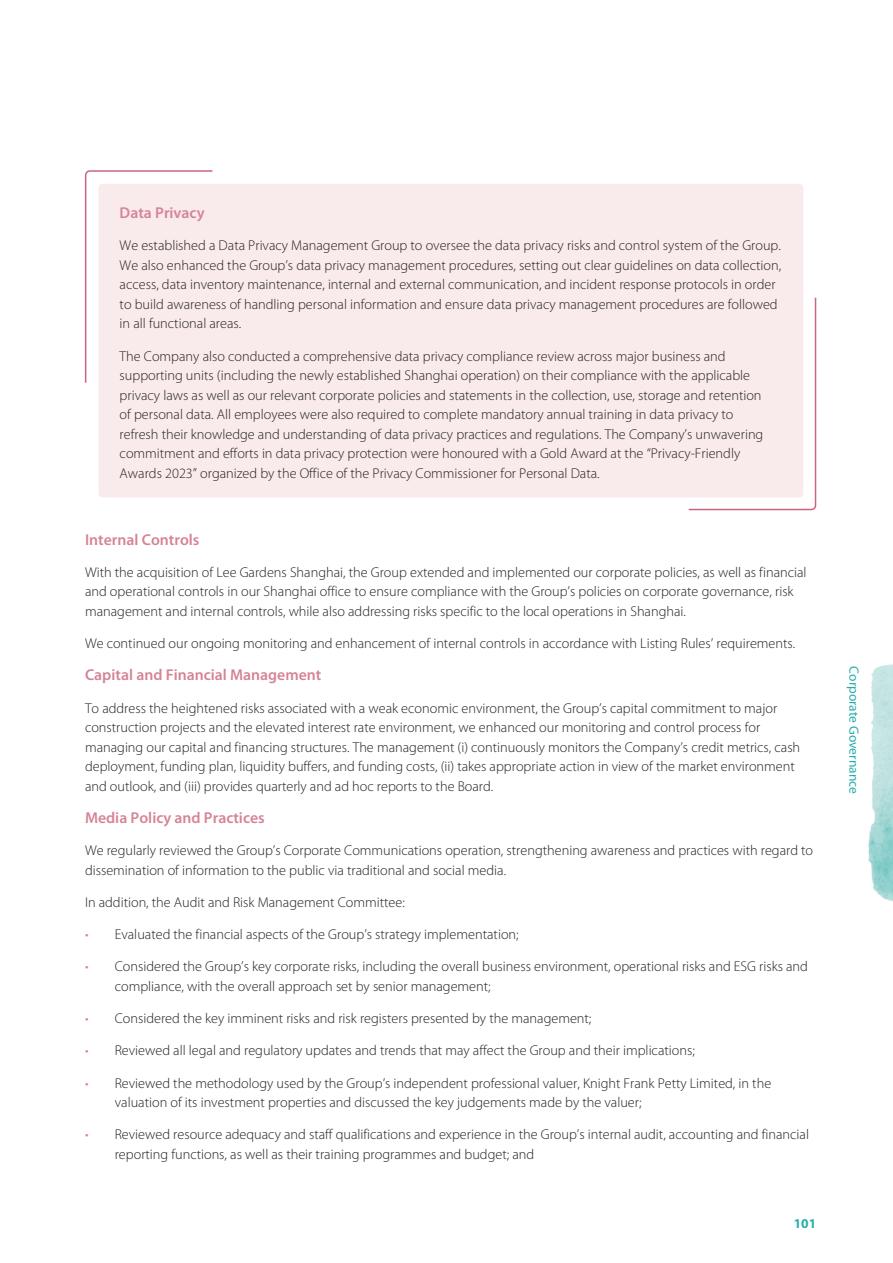
<style>
.page{position:relative;width:893px;height:1263px;background:#fff}
.page>*{position:absolute;margin:0;border:0;box-sizing:border-box;transform-origin:0 0}
.t1{font:600 15.75px "Myriad Pro";color:#d58496}
.t2{font:300 14.25px/19.5px "Myriad Pro";color:#231f20}
.t3{font:13.5px "Myriad Pro";color:#27aeaa}
.t4{font:700 13.5px "Myriad Pro";color:#27aeaa}
.s1{color:#d58496}
</style>
<div class="page">
<img style="left:868px;top:664px;width:25px;height:238px">
<div style="left:98px;top:184px;width:705px;height:314px;background:#f9ebec;border-radius:4px"></div>
<svg style="left:84px;top:170px;width:129px;height:213px"></svg>
<svg style="left:688px;top:297px;width:129px;height:214px"></svg>
<p class="t1" style="left:120px;top:207px;width:86px">Data Privacy</p>
<p class="t2" style="left:120px;top:237px;width:663px">We established a Data Privacy Management Group to oversee the data privacy risks and control system of the Group.<br>We also enhanced the Group’s data privacy management procedures, setting out clear guidelines on data collection, access, data inventory maintenance, internal and external communication, and incident response protocols in order to build awareness of handling personal information and ensure data privacy management procedures are followed in all functional areas.</p>
<p class="t2" style="left:120px;top:347px;width:645px">The Company also conducted a comprehensive data privacy compliance review across major business and supporting units (including the newly established Shanghai operation) on their compliance with the applicable privacy laws as well as our relevant corporate policies and statements in the collection, use, storage and retention of personal data. All employees were also required to complete mandatory annual training in data privacy to refresh their knowledge and understanding of data privacy practices and regulations. The Company’s unwavering commitment and efforts in data privacy protection were honoured with a Gold Award at the “Privacy-Friendly Awards 2023” organized by the Office of the Privacy Commissioner for Personal Data.</p>
<p class="t1" style="left:85px;top:533px;width:116px">Internal Controls</p>
<p class="t2" style="left:85px;top:563px;width:723px">With the acquisition of Lee Gardens Shanghai, the Group extended and implemented our corporate policies, as well as financial and operational controls in our Shanghai office to ensure compliance with the Group’s policies on corporate governance, risk management and internal controls, while also addressing risks specific to the local operations in Shanghai.</p>
<p class="t2" style="left:85px;top:635px;width:712px">We continued our ongoing monitoring and enhancement of internal controls in accordance with Listing Rules’ requirements.</p>
<p class="t1" style="left:85px;top:669px;width:238px">Capital and Financial Management</p>
<p class="t2" style="left:85px;top:699px;width:717px">To address the heightened risks associated with a weak economic environment, the Group’s capital commitment to major construction projects and the elevated interest rate environment, we enhanced our monitoring and control process for managing our capital and financing structures. The management (i) continuously monitors the Company’s credit metrics, cash deployment, funding plan, liquidity buffers, and funding costs, (ii) takes appropriate action in view of the market environment and outlook, and (iii) provides quarterly and ad hoc reports to the Board.</p>
<p class="t1" style="left:85px;top:812px;width:181px">Media Policy and Practices</p>
<p class="t2" style="left:85px;top:842px;width:730px">We regularly reviewed the Group’s Corporate Communications operation, strengthening awareness and practices with regard to dissemination of information to the public via traditional and social media.</p>
<p class="t2" style="left:85px;top:893px;width:321px">In addition, the Audit and Risk Management Committee:</p>
<p class="t2" style="left:85px;top:926px;width:435px"><span class="s1">•</span> Evaluated the financial aspects of the Group’s strategy implementation;</p>
<p class="t2" style="left:115px;top:958px;width:695px;text-indent:-30px"><span class="s1">•</span> Considered the Group’s key corporate risks, including the overall business environment, operational risks and ESG risks and compliance, with the overall approach set by senior management;</p>
<p class="t2" style="left:85px;top:1010px;width:508px"><span class="s1">•</span> Considered the key imminent risks and risk registers presented by the management;</p>
<p class="t2" style="left:85px;top:1042px;width:611px"><span class="s1">•</span> Reviewed all legal and regulatory updates and trends that may affect the Group and their implications;</p>
<p class="t2" style="left:115px;top:1074px;width:658px;text-indent:-30px"><span class="s1">•</span> Reviewed the methodology used by the Group’s independent professional valuer, Knight Frank Petty Limited, in the valuation of its investment properties and discussed the key judgements made by the valuer;</p>
<p class="t2" style="left:115px;top:1126px;width:696px;text-indent:-30px"><span class="s1">•</span> Reviewed resource adequacy and staff qualifications and experience in the Group’s internal audit, accounting and financial reporting functions, as well as their training programmes and budget; and</p>
<p class="t4" style="left:794px;top:1218px;width:24px">101</p>
<p class="t3" style="left:862px;top:666px;width:129px;rotate:90deg">Corporate Governance</p>
</div>
